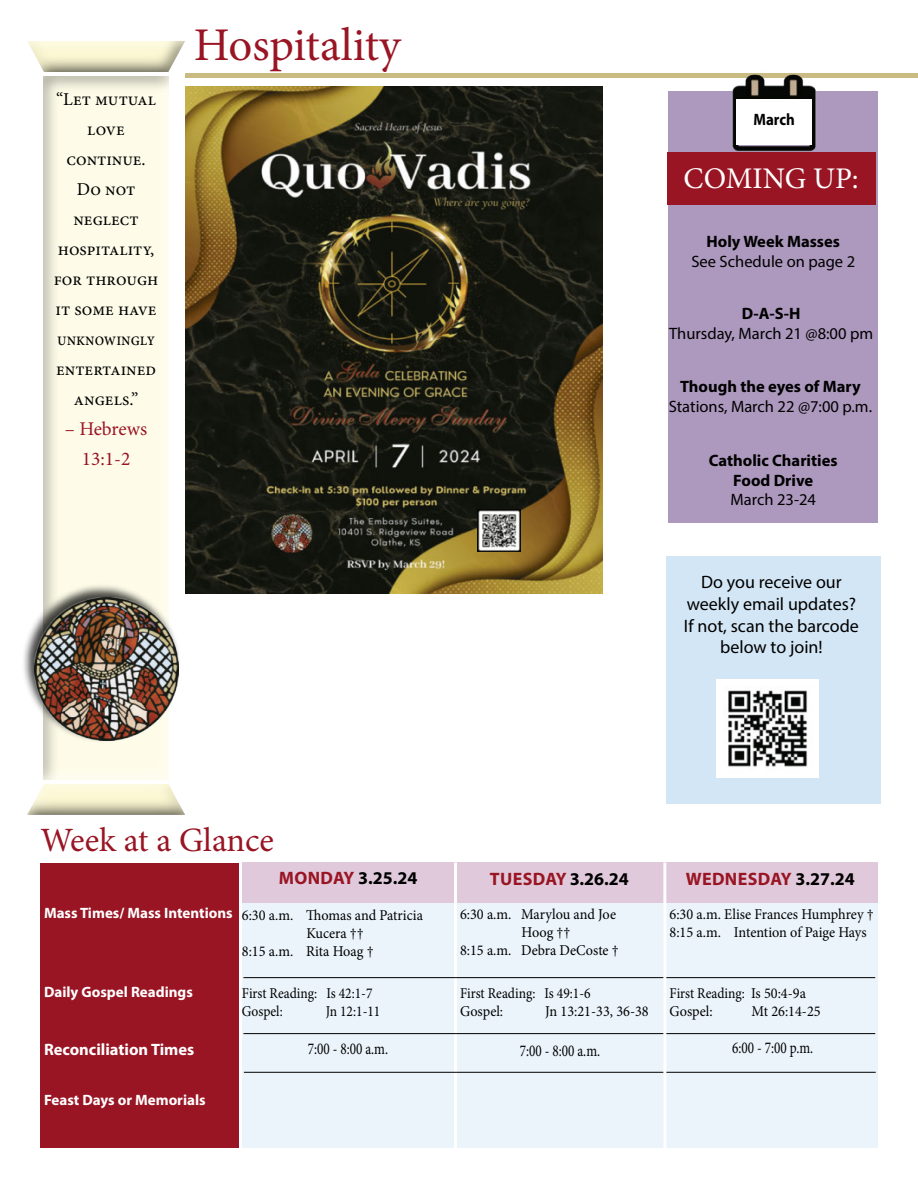
<style>
.page{position:relative;width:918px;height:1188px;background:#fff}
.page>*{position:absolute;margin:0;border:0;box-sizing:border-box;transform-origin:0 0}
.t1{font:46.95px "Minion Pro";color:#991524}
.t2{font:34.05px "Minion Pro";color:#991524}
.t3{font:30px "Minion Pro";color:#fff}
.t4{font:19.35px/30px "Minion Pro";color:#991524;text-align:center}
.t5{font:18.15px/30px "Minion Pro";color:#000;text-align:center}
.t6{font:18px/21.6px "Myriad Pro";color:#000;text-align:center}
.t7{font:700 18px "Myriad Pro";letter-spacing:.02em;color:#991524}
.t8{font:700 18px "Myriad Pro";letter-spacing:.005em;color:#000}
.t9{font:16.5px "Myriad Pro";color:#000}
.t10{font:700 16.5px/19.8px "Myriad Pro";color:#000;text-align:center}
.t11{font:16.5px "Minion Pro";color:#000;scale:.8 1}
.t12{font:700 16.5px "Myriad Pro";color:#fff}
.t13{font:700 16.5px "Myriad Pro";color:#000;scale:.9 1}
.t14{font:15px/18px "Minion Pro";color:#000;scale:.95 1}
.t15{font:15px/18px "Minion Pro";color:#000;scale:.9 1}
.t16{font:700 15px "Myriad Pro";color:#fff}
.s1{color:#991524}
.s2{color:#000}
</style>
<div class="page">
<div style="left:185px;top:73px;width:733px;height:5px;background:#c9bb82"></div>
<div style="left:668px;top:91px;width:209px;height:432px;background:#ad98be"></div>
<div style="left:667px;top:152px;width:208px;height:53px;background:#991524"></div>
<div style="left:36px;top:70px;width:134px;height:710px;background:#000;opacity:.75"></div>
<div style="left:25px;top:781px;width:162px;height:34px;background:#000;opacity:.75"></div>
<div style="left:25px;top:39px;width:162px;height:33px;background:#000;opacity:.75"></div>
<div style="left:21px;top:583px;width:160px;height:160px;background:#000;opacity:.75"></div>
<img style="left:35px;top:597px;width:143px;height:144px">
<img style="left:732px;top:74px;width:84px;height:78px">
<div style="left:736px;top:99px;width:76px;height:46px;background:#fff"></div>
<div style="left:40px;top:863px;width:198px;height:285px;background:#991524"></div>
<div style="left:242px;top:862px;width:636px;height:286px;background:#ebf4fb"></div>
<div style="left:242px;top:862px;width:636px;height:41px;background:#e0c9da"></div>
<hr style="left:454px;top:863px;width:3px;height:285px;background:#fff">
<hr style="left:243px;top:1033px;width:632px;height:1px;background:#000">
<hr style="left:243px;top:977px;width:632px;height:1px;background:#000">
<hr style="left:244px;top:1072px;width:632px;height:1px;background:#000">
<hr style="left:663px;top:863px;width:3px;height:285px;background:#fff">
<div style="left:666px;top:556px;width:214px;height:248px;background:#d3e6f5"></div>
<img style="left:716px;top:680px;width:102px;height:98px">
<img style="left:185px;top:86px;width:418px;height:508px">
<img style="left:478px;top:509px;width:42px;height:43px">
<p class="t5" style="left:54px;top:85px;width:106px">“Let mutual love continue.<br>Do not neglect hospitality, for through it some have unknowingly entertained angels.”</p>
<p class="t4" style="left:65px;top:414px;width:84px">– Hebrews<br>13:1-2</p>
<h1 class="t1" style="left:194px;top:14px;width:209px">Hospitality</h1>
<h2 class="t2" style="left:41px;top:818px;width:235px">Week at a Glance</h2>
<p class="t13" style="left:754px;top:109px;width:47px">March</p>
<h3 class="t3" style="left:684px;top:159px;width:177px">COMING UP:</h3>
<p class="t10" style="left:707px;top:231px;width:135px">Holy Week Masses</p>
<p class="t9" style="left:691px;top:251px;width:165px">See Schedule on page 2</p>
<p class="t10" style="left:742px;top:303px;width:60px">D-A-S-H</p>
<p class="t9" style="left:669px;top:323px;width:206px">Thursday, March 21 @8:00 pm</p>
<p class="t10" style="left:680px;top:376px;width:182px">Though the eyes of Mary</p>
<p class="t9" style="left:669px;top:397px;width:205px">Stations, March 22 @7:00 p.m.</p>
<p class="t10" style="left:709px;top:450px;width:130px">Catholic Charities<br>Food Drive</p>
<p class="t9" style="left:731px;top:490px;width:87px">March 23-24</p>
<p class="t6" style="left:684px;top:571px;width:176px">Do you receive our weekly email updates?<br>If not, scan the barcode below to join!</p>
<p class="t16" style="left:44px;top:903px;width:190px">Mass Times/ Mass Intentions</p>
<p class="t16" style="left:44px;top:982px;width:150px">Daily Gospel Readings</p>
<p class="t12" style="left:44px;top:1039px;width:152px">Reconciliation Times</p>
<p class="t16" style="left:44px;top:1090px;width:163px">Feast Days or Memorials</p>
<p class="t8" style="left:279px;top:867px;width:140px"><span class="s1">MONDAY</span> 3.25.24</p>
<p class="t7" style="left:490px;top:867px;width:140px">TUESDAY <span class="s2">3.26.24</span></p>
<p class="t7" style="left:686px;top:867px;width:171px">WEDNESDAY <span class="s2">3.27.24</span></p>
<p class="t14" style="left:242px;top:906px;width:192px">6:30 a.m. Thomas and Patricia</p>
<p class="t14" style="left:307px;top:924px;width:62px">Kucera ††</p>
<p class="t14" style="left:242px;top:942px;width:140px">8:15 a.m. Rita Hoag †</p>
<p class="t15" style="left:242px;top:985px;width:147px">First Reading: Is 42:1-7<br>Gospel:</p>
<p class="t14" style="left:670px;top:905px;width:216px">6:30 a.m. Elise Frances Humphrey †<br>8:15 a.m. Intention of Paige Hays</p>
<p class="t14" style="left:460px;top:905px;width:166px">6:30 a.m. Marylou and Joe</p>
<p class="t14" style="left:522px;top:923px;width:53px">Hoog ††</p>
<p class="t14" style="left:460px;top:941px;width:169px">8:15 a.m. Debra DeCoste †</p>
<p class="t15" style="left:460px;top:984px;width:147px">First Reading: Is 49:1-6<br>Gospel:</p>
<p class="t15" style="left:670px;top:984px;width:153px">First Reading: Is 50:4-9a<br>Gospel:</p>
<p class="t14" style="left:752px;top:1002px;width:74px">Mt 26:14-25</p>
<p class="t11" style="left:732px;top:1037px;width:103px">6:00 - 7:00 p.m.</p>
<p class="t14" style="left:545px;top:1002px;width:110px">Jn 13:21-33, 36-38</p>
<p class="t11" style="left:520px;top:1039px;width:102px">7:00 - 8:00 a.m.</p>
<p class="t15" style="left:326px;top:1003px;width:62px">Jn 12:1-11</p>
<p class="t11" style="left:308px;top:1038px;width:102px">7:00 - 8:00 a.m.</p>
</div>
